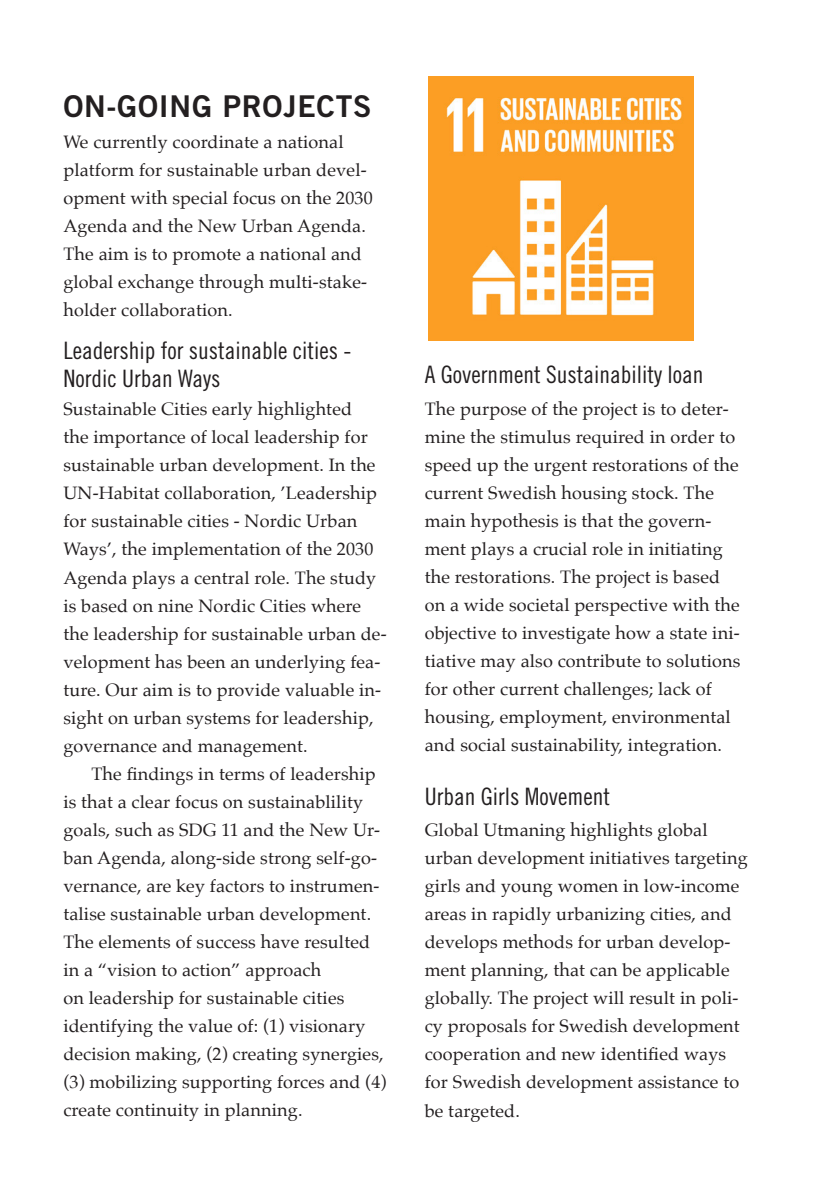
<style>
.page{position:relative;width:840px;height:1191px;background:#fff}
.page>*{position:absolute;margin:0;border:0;box-sizing:border-box;transform-origin:0 0}
.t1{font:30px "Trade Gothic LT Std Bd 2";letter-spacing:.025em;color:#231f20}
.t2{font:24px/28px "Trade Gothic LT Std Cn 18";color:#231f20}
.t3{font:18px/28px "Palatino";letter-spacing:.01em;color:#231f20}
</style>
<div class="page">
<img style="left:428px;top:76px;width:265px;height:265px">
<h1 class="t1" style="left:63px;top:87px;width:309px">ON-GOING PROJECTS</h1>
<p class="t3" style="left:63px;top:129px;width:311px">We currently coordinate a national platform for sustainable urban devel&shy;opment with special focus on the 2030<br>Agenda and the New Urban Agenda.<br>The aim is to promote a national and global exchange through multi-stake&shy;holder collaboration.</p>
<h2 class="t2" style="left:63px;top:336px;width:289px">Leadership for sustainable cities -<br>Nordic Urban Ways</h2>
<p class="t3" style="left:63px;top:396px;width:324px">Sustainable Cities early highlighted<br>the importance of local leadership for sustainable urban development. In the UN-Habitat collaboration, ’Leadership for sustainable cities - Nordic Urban Ways’, the implementation of the 2030<br>Agenda plays a central role. The study is based on nine Nordic Cities where the leadership for sustainable urban de&shy;velopment has been an underlying fea&shy;ture. Our aim is to provide valuable in&shy;sight on urban systems for leadership, governance and management.</p>
<p class="t3" style="left:63px;top:760px;width:324px;text-indent:28px">The findings in terms of leadership is that a clear focus on sustainablility goals, such as SDG 11 and the New Ur&shy;ban Agenda, along-side strong self-go&shy;vernance, are key factors to instrumen&shy;talise sustainable urban development.<br>The elements of success have resulted in a “vision to action” approach<br>on leadership for sustainable cities identifying the value of: (1) visionary decision making, (2) creating synergies, (3) mobilizing supporting forces and (4) create continuity in planning.</p>
<h2 class="t2" style="left:424px;top:360px;width:280px">A Government Sustainability loan</h2>
<p class="t3" style="left:424px;top:396px;width:317px">The purpose of the project is to deter&shy;mine the stimulus required in order to speed up the urgent restorations of the current Swedish housing stock. The main hypothesis is that the govern&shy;ment plays a crucial role in initiating the restorations. The project is based on a wide societal perspective with the objective to investigate how a state ini&shy;tiative may also contribute to solutions for other current challenges; lack of housing, employment, environmental and social sustainability, integration.</p>
<h2 class="t2" style="left:424px;top:782px;width:187px">Urban Girls Movement</h2>
<p class="t3" style="left:424px;top:816px;width:324px">Global Utmaning highlights global urban development initiatives targeting girls and young women in low-income areas in rapidly urbanizing cities, and develops methods for urban develop&shy;ment planning, that can be applicable globally. The project will result in poli&shy;cy proposals for Swedish development cooperation and new identified ways for Swedish development assistance to be targeted.</p>
</div>
